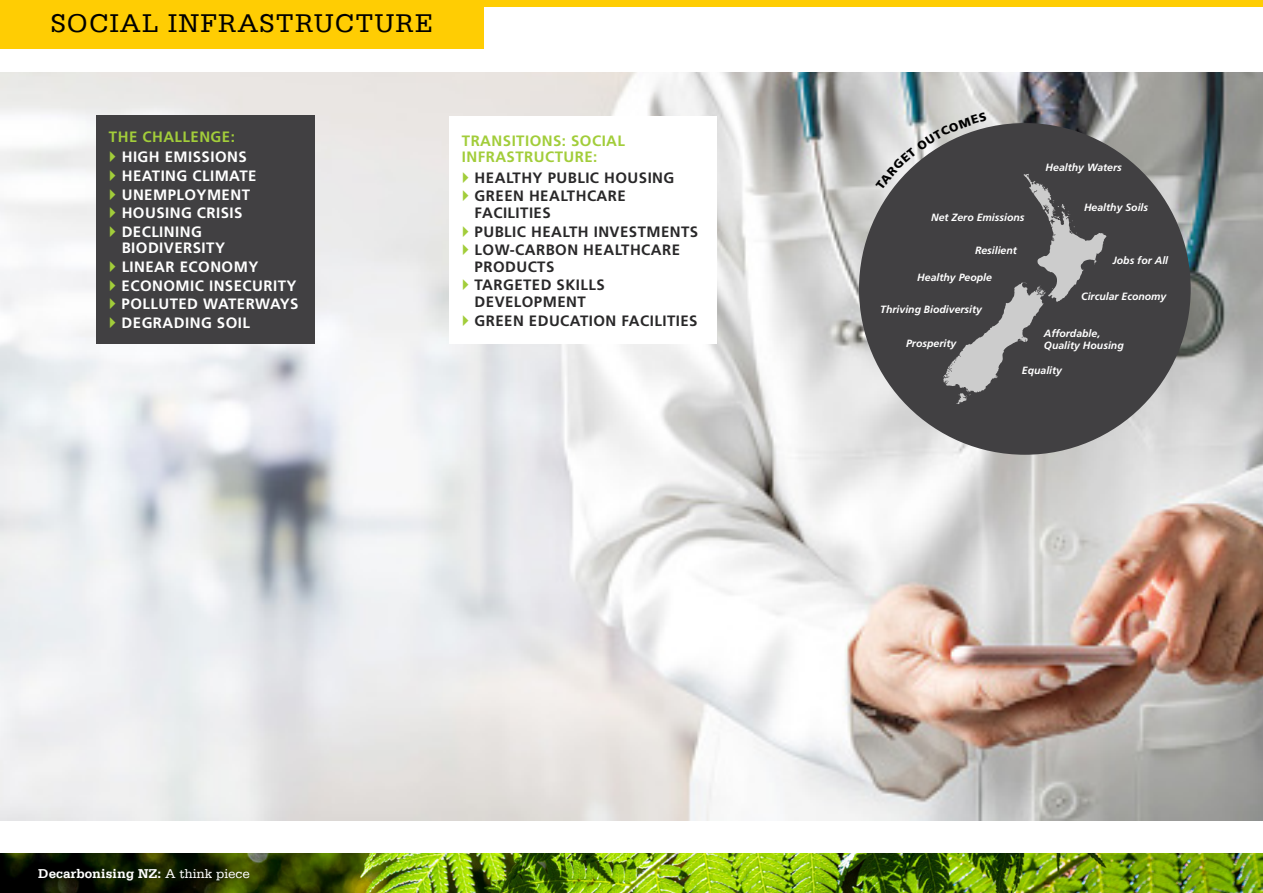
<style>
.page{position:relative;width:1263px;height:893px;background:#fff}
.page>*{position:absolute;margin:0;border:0;box-sizing:border-box;transform-origin:0 0}
.t1{font:27px "Serifa";letter-spacing:.045em;color:#000}
.t2{font:700 15px/18.6px "Frutiger LT Pro";letter-spacing:.03em;color:#292829}
.t3{font:700 15px/18.6px "Frutiger LT Pro";letter-spacing:.03em;color:#fff}
.t4{font:700 15px/16.5px "Frutiger LT Pro";letter-spacing:.03em;color:#a2cd3a}
.t5{font:700 13.5px "Serifa";color:#fff}
.t6{font:italic 700 10.5px/12px "Frutiger LT Pro";color:#fff}
.s1{font-weight:400}
</style>
<div class="page">
<div style="left:0;top:0;width:1263px;height:6px;background:#ffcd03"></div>
<img style="left:0;top:854px;width:1263px;height:39px">
<img style="left:0;top:72px;width:1263px;height:748px">
<div style="left:449px;top:116px;width:267px;height:228px;background:#fff"></div>
<div style="left:859px;top:123px;width:332px;height:332px;background:#414042;border-radius:50%"></div>
<div style="left:0;top:0;width:483px;height:48px;background:#ffcd03"></div>
<div style="left:96px;top:115px;width:219px;height:229px;background:#414042"></div>
<svg style="left:875px;top:112px;width:231px;height:292px"></svg>
<h1 class="t1" style="left:51px;top:9px;width:383px">SOCIAL INFRASTRUCTURE</h1>
<h2 class="t4" style="left:109px;top:128px;width:127px">THE CHALLENGE:</h2>
<h2 class="t3" style="left:122px;top:148px;width:136px">HIGH EMISSIONS<br>HEATING CLIMATE<br>UNEMPLOYMENT<br>HOUSING CRISIS<br>DECLINING</h2>
<h2 class="t3" style="left:122px;top:239px;width:178px">BIODIVERSITY<br>LINEAR ECONOMY<br>ECONOMIC INSECURITY<br>POLLUTED WATERWAYS<br>DEGRADING SOIL</h2>
<h2 class="t4" style="left:462px;top:132px;width:165px">TRANSITIONS: SOCIAL<br>INFRASTRUCTURE:</h2>
<h2 class="t2" style="left:475px;top:168px;width:201px">HEALTHY PUBLIC HOUSING<br>GREEN HEALTHCARE</h2>
<h2 class="t2" style="left:475px;top:204px;width:225px">FACILITIES<br>PUBLIC HEALTH INVESTMENTS<br>LOW-CARBON HEALTHCARE</h2>
<h2 class="t2" style="left:475px;top:257px;width:132px">PRODUCTS<br>TARGETED SKILLS</h2>
<h2 class="t2" style="left:475px;top:292px;width:224px">DEVELOPMENT<br>GREEN EDUCATION FACILITIES</h2>
<p class="t6" style="left:931px;top:211px;width:95px">Net Zero Emissions</p>
<p class="t6" style="left:975px;top:244px;width:43px">Resilient</p>
<p class="t6" style="left:1045px;top:162px;width:78px">Healthy Waters</p>
<p class="t6" style="left:1084px;top:201px;width:66px">Healthy Soils</p>
<p class="t6" style="left:917px;top:272px;width:76px">Healthy People</p>
<p class="t6" style="left:880px;top:304px;width:103px">Thriving Biodiversity</p>
<p class="t6" style="left:906px;top:337px;width:52px">Prosperity</p>
<p class="t6" style="left:1113px;top:255px;width:57px">Jobs for All</p>
<p class="t6" style="left:1081px;top:291px;width:87px">Circular Economy</p>
<p class="t6" style="left:1044px;top:328px;width:81px">Affordable,<br>Quality Housing</p>
<p class="t6" style="left:1022px;top:365px;width:42px">Equality</p>
<p class="t5" style="left:38px;top:865px;width:213px">Decarbonising NZ: <span class="s1">A think piece</span></p>
</div>
